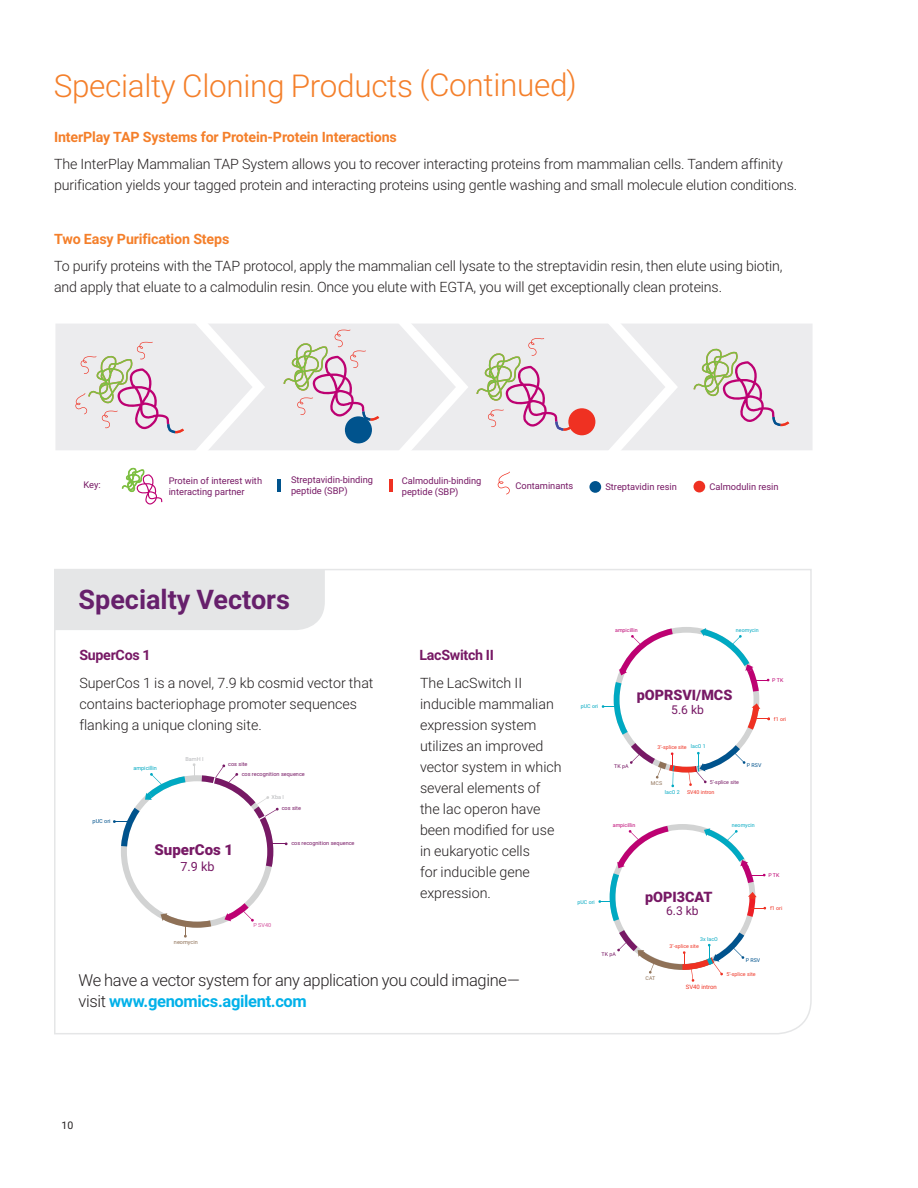
<style>
.page{position:relative;width:918px;height:1188px;background:#fff}
.page>*{position:absolute;margin:0;border:0;box-sizing:border-box;transform-origin:0 0}
.Header_big_allcap{font:300 31.5px "Roboto";letter-spacing:-.01em;color:#f47f2a}
.t1{font:700 27px "Roboto";color:#67206c}
.Head_blue_16_18{font:300 16.5px/21px "Roboto";letter-spacing:-.02em;color:#231f20}
.t2{font:900 15px "Roboto";color:#771965}
.t3{font:900 14.4px "Roboto";color:#771965}
.BROCHURE_callout_tex{font:300 14.25px/21px "Roboto";letter-spacing:-.01em;color:#231f20}
.BROCHURE_callout_tex-2{font:700 14.25px "Roboto";letter-spacing:-.01em;color:#f47f2a}
.Head_blue_16_18-2{font:700 14.25px "Roboto";letter-spacing:-.02em;color:#771965}
.t4{font:12.6px "Roboto";color:#771965}
.t5{font:12.15px "Roboto";color:#771965}
.t6{font:10.5px "Roboto";color:#231f20}
.t7{font:9.3px/11.1px "Roboto";color:#771965}
.t8{font:6px "Roboto";color:#ef3122}
.t9{font:5.55px/10.8px "Roboto";color:#771965}
.t10{font:5.55px "Roboto";color:#00a9c2}
.t11{font:5.55px "Roboto";color:#8f7157}
.t12{font:5.55px "Roboto";color:#00538d}
.t13{font:5.55px "Roboto";color:#b5b6b9}
.t14{font:5.55px "Roboto";color:#d4529e}
.t15{font:5.25px "Roboto";color:#ef3122}
.t16{font:5.25px "Roboto";color:#00a9c2}
.t17{font:5.25px "Roboto";color:#bd0172}
.t18{font:5.25px "Roboto";color:#771965}
.t19{font:5.25px "Roboto";color:#00538d}
.t20{font:5.25px "Roboto";color:#8f7157}
.s1{color:#b5b6b9}
.s2{font-weight:700;color:#02b1e9}
</style>
<div class="page">
<div style="left:55px;top:324px;width:758px;height:126px;background:#ececee"></div>
<svg style="left:75px;top:342px;width:109px;height:91px;background:#e3d7d9"></svg>
<svg style="left:694px;top:348px;width:95px;height:78px;background:#e0d3d6"></svg>
<svg style="left:283px;top:330px;width:96px;height:91px;background:#e2d4d7"></svg>
<div style="left:345px;top:416px;width:27px;height:27px;background:#00538d;border-radius:50%"></div>
<svg style="left:476px;top:338px;width:96px;height:93px;background:#e2d5d9"></svg>
<div style="left:568px;top:408px;width:27px;height:27px;background:#ef3122;border-radius:50%"></div>
<svg style="left:122px;top:468px;width:40px;height:37px"></svg>
<svg style="left:278px;top:480px;width:3px;height:12px"></svg>
<svg style="left:389px;top:480px;width:3px;height:12px"></svg>
<svg style="left:498px;top:472px;width:12px;height:22px"></svg>
<div style="left:589px;top:481px;width:12px;height:12px;background:#00538d;border-radius:50%"></div>
<div style="left:693px;top:481px;width:12px;height:11px;background:#ef3122;border-radius:50%"></div>
<svg style="left:194px;top:324px;width:71px;height:126px"></svg>
<svg style="left:397px;top:324px;width:71px;height:126px"></svg>
<svg style="left:607px;top:324px;width:71px;height:126px"></svg>
<svg style="left:54px;top:569px;width:758px;height:466px"></svg>
<p class="Header_big_allcap" style="left:54px;top:64px;width:524px">Specialty Cloning Products (Continued)</p>
<p class="BROCHURE_callout_tex-2" style="left:54px;top:127px;width:344px">InterPlay TAP Systems for Protein-Protein Interactions</p>
<p class="BROCHURE_callout_tex" style="left:54px;top:152px;width:745px">The InterPlay Mammalian TAP System allows you to recover interacting proteins from mammalian cells. Tandem affinity purification yields your tagged protein and interacting proteins using gentle washing and small molecule elution conditions.</p>
<p class="BROCHURE_callout_tex-2" style="left:54px;top:229px;width:177px">Two Easy Purification Steps</p>
<p class="BROCHURE_callout_tex" style="left:54px;top:254px;width:730px">To purify proteins with the TAP protocol, apply the mammalian cell lysate to the streptavidin resin, then elute using biotin, and apply that eluate to a calmodulin resin. Once you elute with EGTA, you will get exceptionally clean proteins.</p>
<p class="t7" style="left:169px;top:474px;width:95px">Protein of interest with interacting partner</p>
<p class="t7" style="left:291px;top:474px;width:84px">Streptavidin-binding peptide (SBP)</p>
<p class="t7" style="left:402px;top:474px;width:81px">Calmodulin-binding peptide (SBP)</p>
<p class="t7" style="left:84px;top:479px;width:19px">Key:</p>
<p class="t7" style="left:515px;top:480px;width:60px">Contaminants</p>
<p class="t7" style="left:605px;top:481px;width:73px">Streptavidin resin</p>
<p class="t7" style="left:709px;top:480px;width:71px">Calmodulin resin</p>
<p class="t1" style="left:79px;top:580px;width:213px">Specialty Vectors</p>
<p class="Head_blue_16_18-2" style="left:79px;top:645px;width:73px">SuperCos 1</p>
<p class="BROCHURE_callout_tex" style="left:79px;top:672px;width:296px">SuperCos 1 is a novel, 7.9 kb cosmid vector that contains bacteriophage promoter sequences flanking a unique cloning site.</p>
<p class="t12" style="left:93px;top:817px;width:20px">pUC ori</p>
<p class="t10" style="left:133px;top:764px;width:25px">ampicillin</p>
<p class="t13" style="left:185px;top:755px;width:20px">BamH I</p>
<p class="t9" style="left:228px;top:759px;width:21px">cos site</p>
<p class="t9" style="left:242px;top:768px;width:65px">cos recognition sequence</p>
<p class="t9" style="left:282px;top:792px;width:21px;text-indent:-10px"><span class="s1">Xba I<br></span>cos site</p>
<p class="t2" style="left:155px;top:839px;width:80px">SuperCos 1</p>
<p class="t4" style="left:180px;top:857px;width:36px">7.9 kb</p>
<p class="t11" style="left:174px;top:938px;width:25px">neomycin</p>
<p class="t9" style="left:291px;top:838px;width:65px">cos recognition sequence</p>
<p class="t14" style="left:253px;top:922px;width:19px">P SV40</p>
<p class="Head_blue_16_18-2" style="left:420px;top:645px;width:76px">LacSwitch II</p>
<p class="BROCHURE_callout_tex" style="left:420px;top:672px;width:143px">The LacSwitch II inducible mammalian expression system utilizes an improved vector system in which several elements of the lac operon have been modified for use in eukaryotic cells<br>for inducible gene expression.</p>
<p class="Head_blue_16_18" style="left:79px;top:969px;width:443px">We have a vector system for any application you could imagine— visit <span class="s2">www.genomics.agilent.com</span></p>
<p class="t17" style="left:615px;top:627px;width:24px">ampicillin</p>
<p class="t16" style="left:736px;top:627px;width:24px">neomycin</p>
<p class="t16" style="left:581px;top:703px;width:19px">pUC ori</p>
<p class="t3" style="left:637px;top:685px;width:97px">pOPRSVI/MCS</p>
<p class="t5" style="left:671px;top:701px;width:34px">5.6 kb</p>
<p class="t18" style="left:614px;top:763px;width:16px">TK pA</p>
<p class="t16" style="left:691px;top:743px;width:16px">lacO 1</p>
<p class="t15" style="left:658px;top:743px;width:31px">3’-splice site</p>
<p class="t20" style="left:651px;top:780px;width:13px">MCS</p>
<p class="t18" style="left:710px;top:778px;width:31px">5’-splice site</p>
<p class="t16" style="left:665px;top:789px;width:16px">lacO 2</p>
<p class="t15" style="left:687px;top:788px;width:29px">SV40 intron</p>
<p class="t19" style="left:747px;top:761px;width:16px">P RSV</p>
<p class="t17" style="left:772px;top:677px;width:13px">P TK</p>
<p class="t15" style="left:774px;top:715px;width:14px">f1 ori</p>
<p class="t17" style="left:613px;top:822px;width:24px">ampicillin</p>
<p class="t16" style="left:732px;top:822px;width:24px">neomycin</p>
<p class="t16" style="left:578px;top:898px;width:19px">pUC ori</p>
<p class="t3" style="left:645px;top:886px;width:69px">pOPI3CAT</p>
<p class="t5" style="left:666px;top:902px;width:34px">6.3 kb</p>
<p class="t16" style="left:700px;top:935px;width:19px">3x lacO</p>
<p class="t17" style="left:768px;top:872px;width:13px">P TK</p>
<p class="t15" style="left:770px;top:905px;width:14px">f1 ori</p>
<p class="t18" style="left:602px;top:950px;width:16px">TK pA</p>
<p class="t20" style="left:646px;top:975px;width:11px">CAT</p>
<p class="t15" style="left:670px;top:942px;width:31px">3’-splice site</p>
<p class="t8" style="left:686px;top:983px;width:33px">SV40 intron</p>
<p class="t19" style="left:746px;top:956px;width:16px">P RSV</p>
<p class="t15" style="left:726px;top:971px;width:31px">5’-splice site</p>
<p class="t6" style="left:62px;top:1118px;width:13px">10</p>
</div>
